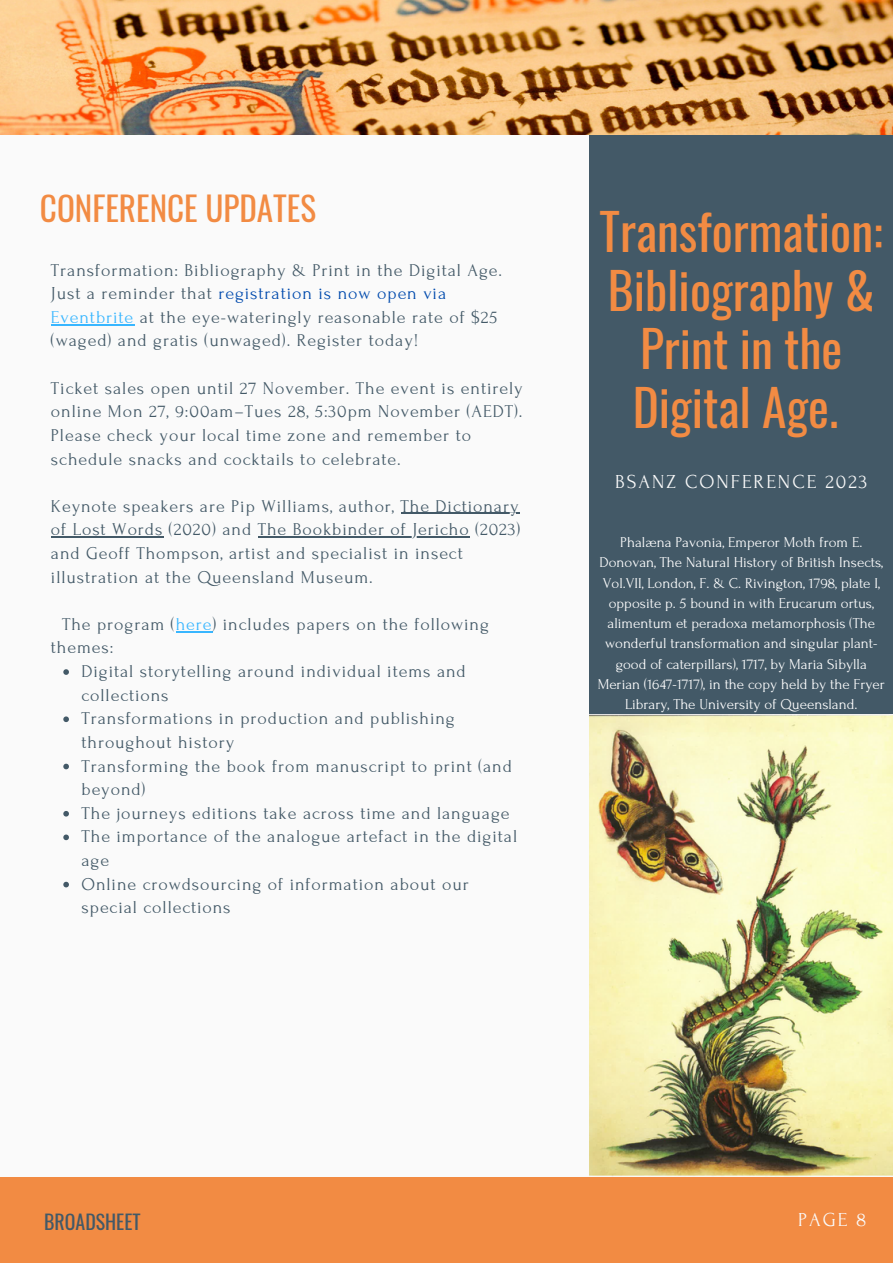
<style>
.page{position:relative;width:893px;height:1264px;background:#fff}
.page>*{position:absolute;margin:0;border:0;box-sizing:border-box;transform-origin:0 0}
.t1{font:49.65px/58.5px "Oswald";color:#f28b43;text-align:center}
.t2{font:33.15px "Oswald";color:#f28b43}
.t3{font:19.8px "Forum";letter-spacing:.1em;color:#fafafa}
.t4{font:19.8px "Oswald";color:#435967}
.t5{font:18px/23.5px "Forum";letter-spacing:.05em;color:#435967}
.t6{font:15px/20.2px "Forum";color:#fff;text-align:center}
.s1{color:#004aad}
.s2{color:#38b6ff}
</style>
<div class="page">
<div style="left:0;top:0;width:892px;height:1262px;background:#fafafa"></div>
<div style="left:589px;top:93px;width:303px;height:621px;background:#435967"></div>
<div style="left:0;top:1176px;width:892px;height:86px;background:#f28b43"></div>
<img style="left:0;top:0;width:892px;height:134px">
<img style="left:589px;top:714px;width:303px;height:462px">
<svg style="left:63px;top:669px;width:6px;height:6px"></svg>
<svg style="left:63px;top:716px;width:6px;height:6px"></svg>
<svg style="left:63px;top:763px;width:6px;height:6px"></svg>
<svg style="left:63px;top:811px;width:6px;height:5px"></svg>
<svg style="left:63px;top:834px;width:6px;height:6px"></svg>
<svg style="left:63px;top:881px;width:6px;height:6px"></svg>
<hr style="left:51px;top:324px;width:83px;height:1px;background:#38b6ff">
<hr style="left:400px;top:513px;width:119px;height:1px;background:#435967">
<hr style="left:51px;top:536px;width:112px;height:1px;background:#435967">
<hr style="left:258px;top:536px;width:211px;height:1px;background:#435967">
<hr style="left:176px;top:631px;width:36px;height:1px;background:#38b6ff">
<p class="t2" style="left:40px;top:182px;width:277px">CONFERENCE UPDATES</p>
<p class="t5" style="left:51px;top:258px;width:452px">Transformation: Bibliography &amp; Print in the Digital Age.<br>Just a reminder that <span class="s1">registration is now open via </span><span class="s2">Eventbrite</span> at the eye-wateringly reasonable rate of $25 (waged) and gratis (unwaged). Register today!</p>
<p class="t5" style="left:51px;top:376px;width:473px">Ticket sales open until 27 November. The event is entirely online Mon 27, 9:00am–Tues 28, 5:30pm November (AEDT).<br>Please check your local time zone and remember to schedule snacks and cocktails to celebrate.</p>
<p class="t5" style="left:51px;top:494px;width:471px">Keynote speakers are Pip Williams, author, The Dictionary of Lost Words (2020) and The Bookbinder of Jericho (2023) and Geoff Thompson, artist and specialist in insect illustration at the Queensland Museum.</p>
<p class="t5" style="left:51px;top:612px;width:439px;text-indent:11px">The program (<span class="s2">here</span>) includes papers on the following themes:</p>
<p class="t5" style="left:81px;top:660px;width:386px">Digital storytelling around individual items and collections</p>
<p class="t5" style="left:81px;top:707px;width:375px">Transformations in production and publishing throughout history</p>
<p class="t5" style="left:81px;top:754px;width:432px">Transforming the book from manuscript to print (and beyond)</p>
<p class="t5" style="left:81px;top:801px;width:429px">The journeys editions take across time and language</p>
<p class="t5" style="left:81px;top:825px;width:437px">The importance of the analogue artefact in the digital age</p>
<p class="t5" style="left:81px;top:872px;width:388px">Online crowdsourcing of information about our special collections</p>
<p class="t1" style="left:599px;top:200px;width:285px">Transformation:<br>Bibliography &amp;<br>Print in the<br>Digital Age.</p>
<p class="t3" style="left:615px;top:471px;width:254px">BSANZ CONFERENCE 2023</p>
<p class="t6" style="left:597px;top:532px;width:289px">Phalæna Pavonia, Emperor Moth from E.<br>Donovan, The Natural History of British Insects, Vol.VII, London, F. &amp; C. Rivington, 1798, plate I, opposite p. 5 bound in with Erucarum ortus, alimentum et peradoxa metamorphosis (The wonderful transformation and singular plant&shy;good of caterpillars), 1717, by Maria Sibylla Merian (1647-1717), in the copy held by the Fryer Library, The University of Queensland.</p>
<p class="t4" style="left:44px;top:1205px;width:98px">BROADSHEET</p>
<p class="t3" style="left:798px;top:1209px;width:70px">PAGE 8</p>
</div>
